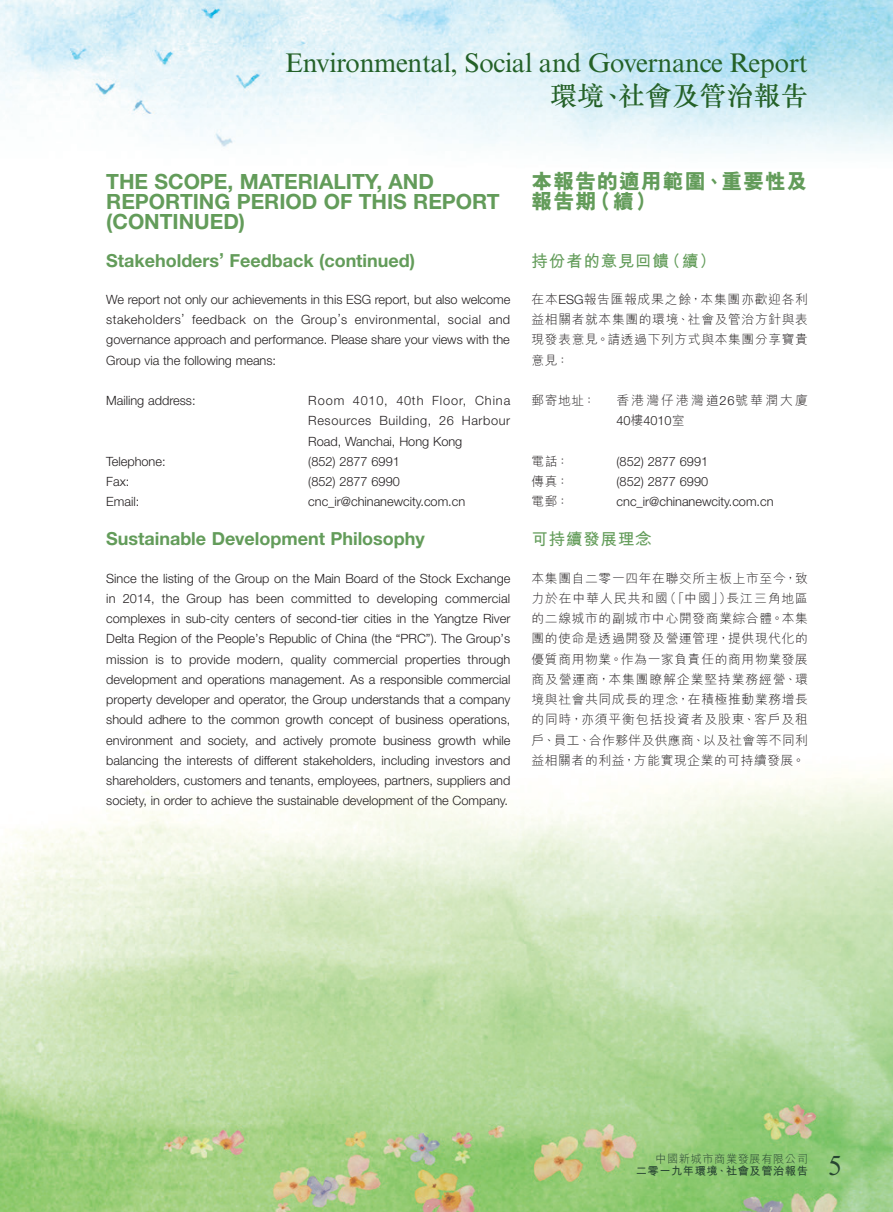
<style>
.page{position:relative;width:893px;height:1212px;background:#fff}
.page>*{position:absolute;margin:0;border:0;box-sizing:border-box;transform-origin:0 0}
.t1{font:27.75px "Times New Roman MT Std";color:#264431}
.t2{font:27px "Times New Roman MT Std";letter-spacing:-.015em;color:#246128}
.t3{font:500 27px "M Sung HK";letter-spacing:.005em;color:#246128}
.Heading_1{font:700 21px/20.2px "Helvetica Neue LT Std";color:#639c5a}
.C_Heading_1{font:800 21px/20.2px "M Hei HK";letter-spacing:.04em;color:#639c5a}
.Heading_2{font:700 18px "Helvetica Neue LT Std";color:#639c5a}
.C_Heading_2{font:700 16.5px "M Hei HK";letter-spacing:.05em;color:#639c5a}
.Body_Text{font:300 12.75px/20.2px "Helvetica Neue LT Std";color:#231f20;text-align:justify}
.C_Body_Text{font:300 12.75px/20.2px "M Hei HK";letter-spacing:.05em;color:#231f20;text-align:justify}
.C_Body_Text-2{font:300 12.75px "Helvetica Neue LT Std";color:#231f20}
.C_Body_Text-3{font:300 12.75px/20.2px "M Hei HK";letter-spacing:.17em;color:#231f20}
.t4{font:700 11.25px "M Hei HK";letter-spacing:.045em;color:#264431}
.t5{font:300 11.25px "M Hei HK";letter-spacing:.045em;color:#264431}
.s1{font-family:"Helvetica Neue LT Std"}
</style>
<div class="page">
<img style="left:0;top:0;width:893px;height:1212px">
<h2 class="t2" style="left:285px;top:47px;width:524px">Environmental, Social and Governance Report</h2>
<h2 class="t3" style="left:550px;top:77px;width:259px">環境、社會及管治報告</h2>
<p class="Heading_1" style="left:106px;top:171px;width:395px">THE SCOPE, MATERIALITY, AND<br>REPORTING PERIOD OF THIS REPORT (CONTINUED)</p>
<p class="Heading_2" style="left:106px;top:249px;width:310px">Stakeholders’ Feedback (continued)</p>
<p class="Body_Text" style="left:106px;top:289px;width:406px">We report not only our achievements in this ESG report, but also welcome stakeholders’ feedback on the Group’s environmental, social and governance approach and performance. Please share your views with the Group via the following means:</p>
<p class="Body_Text" style="left:106px;top:390px;width:91px">Mailing address:</p>
<p class="Body_Text" style="left:308px;top:390px;width:204px">Room 4010, 40th Floor, China Resources Building, 26 Harbour Road, Wanchai, Hong Kong</p>
<p class="Body_Text" style="left:106px;top:451px;width:61px">Telephone:</p>
<p class="Body_Text" style="left:308px;top:451px;width:93px">(852) 2877 6991</p>
<p class="Body_Text" style="left:106px;top:471px;width:25px">Fax:</p>
<p class="Body_Text" style="left:308px;top:471px;width:93px">(852) 2877 6990</p>
<p class="Body_Text" style="left:106px;top:491px;width:34px">Email:</p>
<p class="Body_Text" style="left:308px;top:491px;width:158px">cnc_ir@chinanewcity.com.cn</p>
<p class="Heading_2" style="left:106px;top:528px;width:320px">Sustainable Development Philosophy</p>
<p class="Body_Text" style="left:106px;top:568px;width:406px">Since the listing of the Group on the Main Board of the Stock Exchange in 2014, the Group has been committed to developing commercial complexes in sub-city centers of second-tier cities in the Yangtze River Delta Region of the People’s Republic of China (the “PRC”). The Group’s mission is to provide modern, quality commercial properties through development and operations management. As a responsible commercial property developer and operator, the Group understands that a company should adhere to the common growth concept of business operations, environment and society, and actively promote business growth while balancing the interests of different stakeholders, including investors and shareholders, customers and tenants, employees, partners, suppliers and society, in order to achieve the sustainable development of the Company.</p>
<p class="C_Heading_1" style="left:531px;top:171px;width:278px">本報告的適用範圍、重要性及報告期（續）</p>
<p class="C_Heading_2" style="left:531px;top:249px;width:186px">持份者的意見回饋（續）</p>
<p class="C_Body_Text" style="left:531px;top:289px;width:278px">在本<span class="s1">ESG</span>報告匯報成果之餘，本集團亦歡迎各利益相關者就本集團的環境、社會及管治方針與表現發表意見。請透過下列方式與本集團分享寶貴意見：</p>
<p class="C_Body_Text" style="left:531px;top:390px;width:65px">郵寄地址：</p>
<p class="C_Body_Text-3" style="left:617px;top:390px;width:193px">香港灣仔港灣道<span class="s1">26</span>號華潤大廈<br><span class="s1">40</span>樓<span class="s1">4010</span>室</p>
<p class="C_Body_Text" style="left:531px;top:451px;width:39px">電話：</p>
<p class="C_Body_Text-2" style="left:617px;top:454px;width:93px">(852) 2877 6991</p>
<p class="C_Body_Text" style="left:531px;top:471px;width:39px">傳真：</p>
<p class="C_Body_Text-2" style="left:617px;top:474px;width:93px">(852) 2877 6990</p>
<p class="C_Body_Text" style="left:531px;top:491px;width:39px">電郵：</p>
<p class="C_Body_Text-2" style="left:617px;top:494px;width:158px">cnc_ir@chinanewcity.com.cn</p>
<p class="C_Heading_2" style="left:531px;top:527px;width:122px">可持續發展理念</p>
<p class="C_Body_Text" style="left:531px;top:567px;width:278px">本集團自二零一四年在聯交所主板上市至今，致力於在中華人民共和國（「中國」）長江三角地區的二線城市的副城市中心開發商業綜合體。本集團的使命是透過開發及營運管理，提供現代化的優質商用物業。作為一家負責任的商用物業發展商及營運商，本集團瞭解企業堅持業務經營、環境與社會共同成長的理念，在積極推動業務增長的同時，亦須平衡包括投資者及股東、客戶及租戶、員工、合作夥伴及供應商、以及社會等不同利益相關者的利益，方能實現企業的可持續發展。</p>
<p class="t5" style="left:655px;top:1153px;width:154px">中國新城市商業發展有限公司</p>
<p class="t4" style="left:636px;top:1163px;width:174px">二零一九年環境、社會及管治報告</p>
<h1 class="t1" style="left:828px;top:1150px;width:15px">5</h1>
</div>
